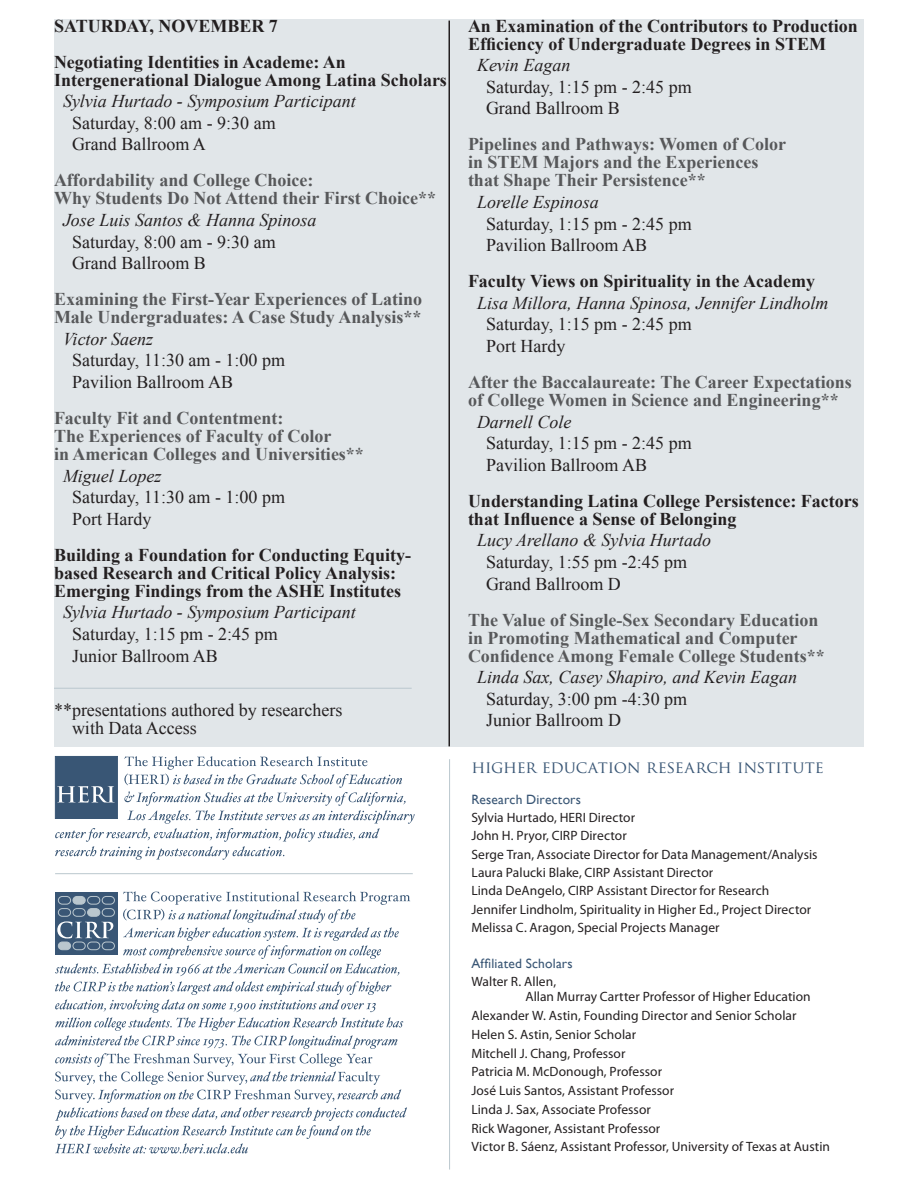
<style>
.page{position:relative;width:918px;height:1188px;background:#fff}
.page>*{position:absolute;margin:0;border:0;box-sizing:border-box;transform-origin:0 0}
.t1{font:700 18px/18px "Times New Roman";color:#57585a}
.t2{font:18px/21.6px "Times New Roman";color:#231f20}
.t3{font:700 18px/18px "Times New Roman";color:#231f20}
.t4{font:italic 18px "Times New Roman";color:#231f20}
.t5{font:16.5px "Trajan Pro";letter-spacing:-.01em;color:#395675}
.t6{font:13.5px/18.8px "Myriad Pro";letter-spacing:.005em;color:#231f20}
.t7{font:13.5px "Gill Sans";letter-spacing:.015em;color:#395675}
</style>
<div class="page">
<div style="left:54px;top:20px;width:810px;height:727px;background:#e1e6e9"></div>
<hr style="left:449px;top:759px;width:1px;height:411px;background:#bac7ce">
<hr style="left:55px;top:873px;width:358px;height:1px;background:#bac7ce">
<svg style="left:55px;top:891px;width:355px;height:262px"></svg>
<svg style="left:55px;top:756px;width:360px;height:104px"></svg>
<hr style="left:448px;top:21px;width:2px;height:725px;background:#231f20">
<hr style="left:54px;top:688px;width:358px;height:1px;background:#bac7ce">
<h1 class="t3" style="left:54px;top:7px;width:293px;line-height:36px">SATURDAY, NOVEMBER 7<br>Negotiating Identities in Academe: An</h1>
<h1 class="t3" style="left:54px;top:70px;width:394px">Intergenerational Dialogue Among Latina Scholars</h1>
<h1 class="t4" style="left:63px;top:89px;width:294px">Sylvia Hurtado - Symposium Participant</h1>
<h1 class="t2" style="left:72px;top:112px;width:205px">Saturday, 8:00 am - 9:30 am<br>Grand Ballroom A</h1>
<h1 class="t1" style="left:54px;top:171px;width:384px">Affordability and College Choice:<br>Why Students Do Not Attend their First Choice**</h1>
<h1 class="t4" style="left:63px;top:208px;width:255px">Jose Luis Santos &amp; Hanna Spinosa</h1>
<h1 class="t2" style="left:72px;top:231px;width:205px">Saturday, 8:00 am - 9:30 am<br>Grand Ballroom B</h1>
<h1 class="t1" style="left:54px;top:290px;width:370px">Examining the First-Year Experiences of Latino<br>Male Undergraduates: A Case Study Analysis**</h1>
<h1 class="t4" style="left:63px;top:326px;width:92px">Victor Saenz</h1>
<h1 class="t2" style="left:72px;top:349px;width:215px">Saturday, 11:30 am - 1:00 pm<br>Pavilion Ballroom AB</h1>
<h1 class="t1" style="left:54px;top:409px;width:311px">Faculty Fit and Contentment:<br>The Experiences of Faculty of Color<br>in American Colleges and Universities**</h1>
<h1 class="t4" style="left:63px;top:463px;width:100px">Miguel Lopez</h1>
<h1 class="t2" style="left:72px;top:486px;width:215px">Saturday, 11:30 am - 1:00 pm<br>Port Hardy</h1>
<h1 class="t3" style="left:54px;top:545px;width:359px">Building a Foundation for Conducting Equity&shy;based Research and Critical Policy Analysis:<br>Emerging Findings from the ASHE Institutes</h1>
<h1 class="t4" style="left:63px;top:600px;width:294px">Sylvia Hurtado - Symposium Participant</h1>
<h1 class="t2" style="left:72px;top:623px;width:207px">Saturday, 1:15 pm - 2:45 pm<br>Junior Ballroom AB</h1>
<h1 class="t2" style="left:72px;top:700px;width:272px;line-height:18px;text-indent:-18px">**presentations authored by researchers with Data Access</h1>
<h1 class="t3" style="left:468px;top:16px;width:391px">An Examination of the Contributors to Production<br>Efficiency of Undergraduate Degrees in STEM</h1>
<h1 class="t4" style="left:477px;top:53px;width:95px">Kevin Eagan</h1>
<h1 class="t2" style="left:486px;top:76px;width:207px">Saturday, 1:15 pm - 2:45 pm<br>Grand Ballroom B</h1>
<h1 class="t1" style="left:468px;top:135px;width:320px">Pipelines and Pathways: Women of Color in STEM Majors and the Experiences that Shape Their Persistence**</h1>
<h1 class="t4" style="left:477px;top:190px;width:123px">Lorelle Espinosa</h1>
<h1 class="t2" style="left:486px;top:213px;width:207px">Saturday, 1:15 pm - 2:45 pm<br>Pavilion Ballroom AB</h1>
<h1 class="t3" style="left:468px;top:272px;width:349px">Faculty Views on Spirituality in the Academy</h1>
<h1 class="t4" style="left:477px;top:290px;width:353px">Lisa Millora, Hanna Spinosa, Jennifer Lindholm</h1>
<h1 class="t2" style="left:486px;top:313px;width:207px">Saturday, 1:15 pm - 2:45 pm<br>Port Hardy</h1>
<h1 class="t1" style="left:468px;top:373px;width:385px">After the Baccalaureate: The Career Expectations of College Women in Science and Engineering**</h1>
<h1 class="t4" style="left:477px;top:409px;width:96px">Darnell Cole</h1>
<h1 class="t2" style="left:486px;top:432px;width:207px">Saturday, 1:15 pm - 2:45 pm<br>Pavilion Ballroom AB</h1>
<h1 class="t3" style="left:468px;top:491px;width:392px">Understanding Latina College Persistence: Factors that Influence a Sense of Belonging</h1>
<h1 class="t4" style="left:477px;top:528px;width:235px">Lucy Arellano &amp; Sylvia Hurtado</h1>
<h1 class="t2" style="left:486px;top:551px;width:203px">Saturday, 1:55 pm -2:45 pm<br>Grand Ballroom D</h1>
<h1 class="t1" style="left:468px;top:610px;width:358px">The Value of Single-Sex Secondary Education in Promoting Mathematical and Computer<br>Confidence Among Female College Students**</h1>
<h1 class="t4" style="left:477px;top:665px;width:322px">Linda Sax, Casey Shapiro, and Kevin Eagan</h1>
<h1 class="t2" style="left:486px;top:688px;width:203px">Saturday, 3:00 pm -4:30 pm<br>Junior Ballroom D</h1>
<p class="t5" style="left:471px;top:757px;width:354px">HIGHER EDUCATION RESEARCH INSTITUTE</p>
<p class="t7" style="left:471px;top:791px;width:111px">Research Directors</p>
<p class="t6" style="left:471px;top:808px;width:348px;line-height:18.3px">Sylvia Hurtado, HERI Director<br>John H. Pryor, CIRP Director<br>Serge Tran, Associate Director for Data Management/Analysis Laura Palucki Blake, CIRP Assistant Director<br>Linda DeAngelo, CIRP Assistant Director for Research Jennifer Lindholm, Spirituality in Higher Ed., Project Director Melissa C. Aragon, Special Projects Manager</p>
<p class="t7" style="left:471px;top:955px;width:103px">Affiliated Scholars</p>
<p class="t6" style="left:525px;top:974px;width:287px;line-height:15px;text-indent:-54px">Walter R. Allen,<br>Allan Murray Cartter Professor of Higher Education</p>
<p class="t6" style="left:471px;top:1006px;width:360px">Alexander W. Astin, Founding Director and Senior Scholar Helen S. Astin, Senior Scholar<br>Mitchell J. Chang, Professor<br>Patricia M. McDonough, Professor<br>José Luis Santos, Assistant Professor<br>Linda J. Sax, Associate Professor<br>Rick Wagoner, Assistant Professor<br>Victor B. Sáenz, Assistant Professor, University of Texas at Austin</p>
</div>
